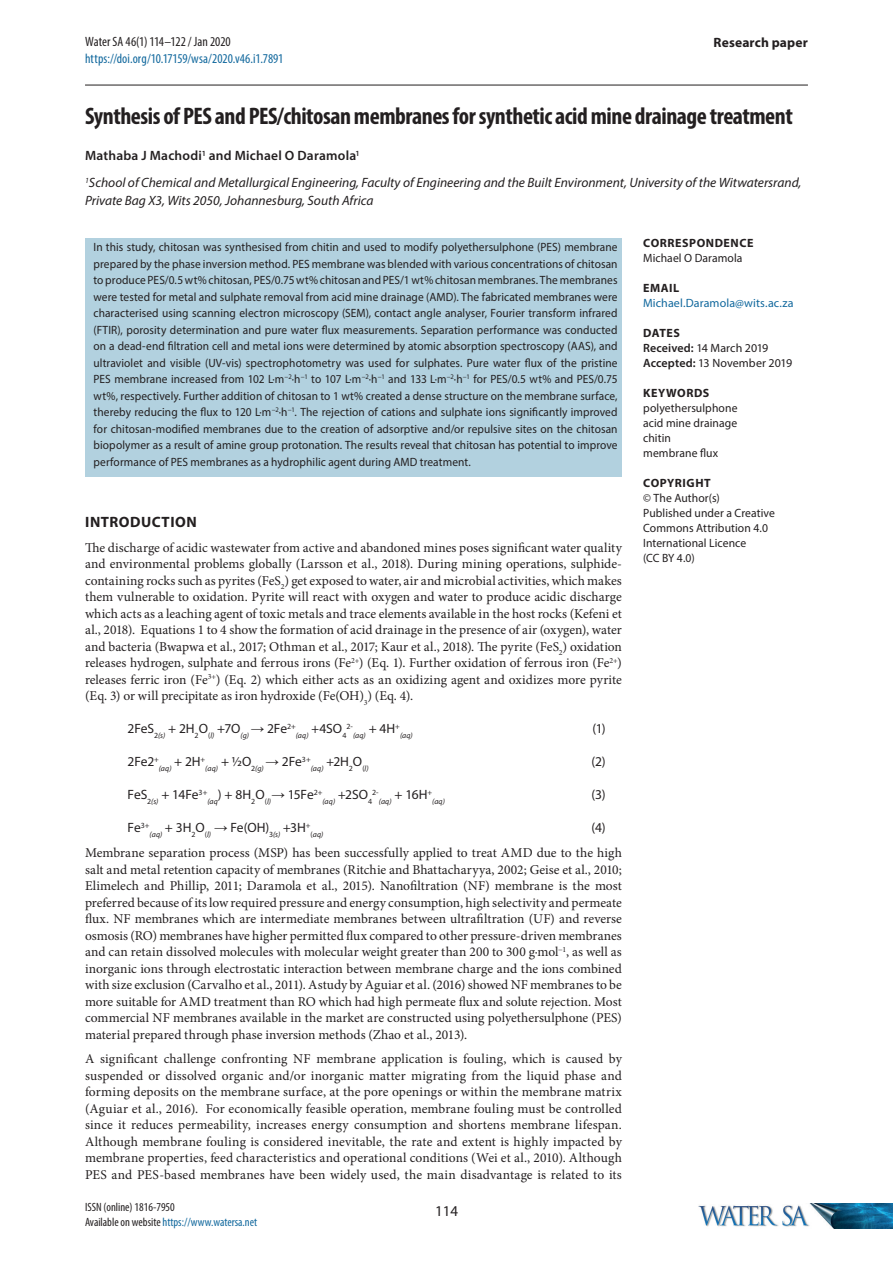
<style>
.page{position:relative;width:893px;height:1263px;background:#fff}
.page>*{position:absolute;margin:0;border:0;box-sizing:border-box;transform-origin:0 0}
.t1{font:700 condensed 24px "Myriad Pro";letter-spacing:-.02em;color:#231f20}
.t2{font:700 15px "Myriad Pro";letter-spacing:.035em;color:#231f20}
.t3{font:15px "Myriad Pro";color:#231f20}
.t4{font:13.5px/16.5px "Minion Pro";letter-spacing:.005em;color:#231f20;text-align:justify}
.t5{font:italic 13.5px/27px "Myriad Pro";color:#231f20}
.t6{font:13.5px "Myriad Pro";letter-spacing:-.005em;color:#231f20}
.t7{font:condensed 13.5px "Myriad Pro";letter-spacing:.005em;color:#11689d}
.t8{font:condensed 13.5px "Myriad Pro";color:#231f20}
.t9{font:700 13.5px "Myriad Pro";letter-spacing:.01em;color:#231f20}
.t10{font:12px/16.5px "Myriad Pro";letter-spacing:.005em;color:#231f20;text-align:justify;scale:.95 1}
.t11{font:12px/15px "Myriad Pro";letter-spacing:.005em;color:#231f20}
.t12{font:condensed 12px/15px "Myriad Pro";color:#231f20}
.t13{font:700 12px "Myriad Pro";letter-spacing:.045em;color:#231f20}
.t14{font:12px "Myriad Pro";letter-spacing:.01em;color:#11689d}
.t15{font:italic 7.8px "Myriad Pro";letter-spacing:.015em;color:#231f20}
.t16{font:7.8px "Myriad Pro";color:#231f20}
.s1{font-weight:600;font-style:normal}
.s2{font-family:"Times New Roman"}
.s3{font-style:normal}
.s4{font-style:italic}
.s5{color:#11689d}
.s6{font-weight:700}
.s7{font-weight:600}
</style>
<div class="page">
<hr style="left:85px;top:85px;width:723px;height:1px;background:#231f20">
<img style="left:698px;top:1203px;width:195px;height:26px">
<div style="left:85px;top:238px;width:537px;height:239px;background:#b2d1df"></div>
<p class="t8" style="left:85px;top:34px;width:147px">Water SA 46(1) 114–122 / Jan 2020</p>
<p class="t7" style="left:85px;top:50px;width:200px">https://doi.org/10.17159/wsa/2020.v46.i1.7891</p>
<p class="t9" style="left:714px;top:33px;width:96px">Research paper</p>
<h1 class="t1" style="left:85px;top:101px;width:709px">Synthesis of PES and PES/chitosan membranes for synthetic acid mine drainage treatment</h1>
<p class="t5" style="left:85px;top:142px;width:718px"><span class="s1">Mathaba J Machodi</span><sup>1</sup> <span class="s1">and Michael O Daramola</span><sup>1<br></sup><sup>1</sup>School of Chemical and Metallurgical Engineering, Faculty of Engineering and the Built Environment, University of the Witwatersrand,</p>
<p class="t5" style="left:85px;top:187px;width:290px">Private Bag X3, Wits 2050, Johannesburg, South Africa</p>
<p class="t10" style="left:94px;top:239px;width:553px">In this study, chitosan was synthesised from chitin and used to modify polyethersulphone (PES) membrane prepared by the phase inversion method. PES membrane was blended with various concentrations of chitosan to produce PES/0.5 wt% chitosan, PES/0.75 wt% chitosan and PES/1 wt% chitosan membranes. The membranes were tested for metal and sulphate removal from acid mine drainage (AMD). The fabricated membranes were characterised using scanning electron microscopy (SEM), contact angle analyser, Fourier transform infrared (FTIR), porosity determination and pure water flux measurements. Separation performance was conducted on a dead-end filtration cell and metal ions were determined by atomic absorption spectroscopy (AAS), and ultraviolet and visible (UV-vis) spectrophotometry was used for sulphates. Pure water flux of the pristine PES membrane increased from 102 L∙m<sup>−2</sup>∙h<sup>−1</sup> to 107 L∙m<sup>−2</sup>∙h<sup>−1</sup> and 133 L∙m<sup>−2</sup>∙h<sup>−1</sup> for PES/0.5 wt% and PES/0.75 wt%, respectively. Further addition of chitosan to 1 wt% created a dense structure on the membrane surface, thereby reducing the flux to 120 L∙m<sup>−2</sup>∙h<sup>−1</sup>. The rejection of cations and sulphate ions significantly improved for chitosan-modified membranes due to the creation of adsorptive and/or repulsive sites on the chitosan biopolymer as a result of amine group protonation. The results reveal that chitosan has potential to improve performance of PES membranes as a hydrophilic agent during AMD treatment.</p>
<p class="t2" style="left:85px;top:512px;width:113px">INTRODUCTION</p>
<p class="t4" style="left:85px;top:539px;width:538px">The discharge of acidic wastewater from active and abandoned mines poses significant water quality and environmental problems globally (Larsson et al., 2018). During mining operations, sulphide&shy;containing rocks such as pyrites (FeS<sub>2</sub>) get exposed to water, air and microbial activities, which makes them vulnerable to oxidation. Pyrite will react with oxygen and water to produce acidic discharge which acts as a leaching agent of toxic metals and trace elements available in the host rocks (Kefeni et al., 2018). Equations 1 to 4 show the formation of acid drainage in the presence of air (oxygen), water and bacteria (Bwapwa et al., 2017; Othman et al., 2017; Kaur et al., 2018). The pyrite (FeS<sub>2</sub>) oxidation releases hydrogen, sulphate and ferrous irons (Fe<sup>2+</sup>) (Eq. 1). Further oxidation of ferrous iron (Fe<sup>2+</sup>) releases ferric iron (Fe<sup>3+</sup>) (Eq. 2) which either acts as an oxidizing agent and oxidizes more pyrite (Eq. 3) or will precipitate as iron hydroxide (Fe(OH)<sub>3</sub>) (Eq. 4).</p>
<p class="t6" style="left:128px;top:720px;width:170px">2FeS<sub>2</sub><sub>(s)</sub> + 2H<sub>2</sub>O<sub>(</sub><sub>l)</sub> +7O<sub>(g)</sub> <span class="s2">→</span> 2Fe<sup>2+</sup></p>
<p class="t15" style="left:296px;top:730px;width:52px">(aq) <sup>+</sup><sup>4SO</sup><span class="s3">4</span></p>
<p class="t16" style="left:346px;top:721px;width:8px">2-</p>
<p class="t15" style="left:353px;top:730px;width:61px">(aq) <sup>+</sup> <sup>4H</sup><sup>+</sup>(aq)</p>
<p class="t6" style="left:592px;top:720px;width:15px">(1)</p>
<p class="t6" style="left:128px;top:753px;width:33px">2Fe2<sup>+</sup></p>
<p class="t15" style="left:159px;top:763px;width:211px">(aq) <sup>+</sup> <sup>2H</sup><sup>+</sup>(aq) <sup>+</sup> <sup>½O</sup><span class="s3">2</span>(g) <sup>→</sup> <sup>2Fe</sup><sup>3+</sup>(aq) <sup>+</sup><sup>2H</sup><span class="s3">2</span><sup>O</sup><span class="s3">(</span>l)</p>
<p class="t6" style="left:591px;top:753px;width:16px">(2)</p>
<p class="t6" style="left:128px;top:786px;width:196px">FeS<sub>2</sub><sub>(s)</sub> + 14Fe<sup>3+</sup><sub>(aq</sub>) + 8H<sub>2</sub>O<sub>(</sub><sub>l)</sub><span class="s2">→</span> 15Fe<sup>2+</sup></p>
<p class="t15" style="left:322px;top:796px;width:51px">(aq) <sup>+</sup><sup>2SO</sup><span class="s3">4</span></p>
<p class="t16" style="left:372px;top:787px;width:8px">2-</p>
<p class="t15" style="left:379px;top:796px;width:68px">(aq) <sup>+</sup> <sup>16H</sup><sup>+</sup>(aq)</p>
<p class="t6" style="left:592px;top:786px;width:15px">(3)</p>
<p class="t6" style="left:128px;top:819px;width:184px">Fe<sup>3+</sup><sub>(aq)</sub> + 3H<sub>2</sub>O<sub>(</sub><sub>l)</sub> <span class="s2">→</span> Fe(OH)<sub>3</sub><sub>(s)</sub> <span class="s4">+</span>3H<sup>+</sup></p>
<p class="t15" style="left:311px;top:829px;width:14px"><span class="s3">(</span>aq)</p>
<p class="t6" style="left:592px;top:819px;width:15px">(4)</p>
<p class="t4" style="left:85px;top:845px;width:538px">Membrane separation process (MSP) has been successfully applied to treat AMD due to the high salt and metal retention capacity of membranes (Ritchie and Bhattacharyya, 2002; Geise et al., 2010; Elimelech and Phillip, 2011; Daramola et al., 2015). Nanofiltration (NF) membrane is the most preferred because of its low required pressure and energy consumption, high selectivity and permeate flux. NF membranes which are intermediate membranes between ultrafiltration (UF) and reverse osmosis (RO) membranes have higher permitted flux compared to other pressure-driven membranes and can retain dissolved molecules with molecular weight greater than 200 to 300 g∙mol<sup>−1</sup>, as well as inorganic ions through electrostatic interaction between membrane charge and the ions combined with size exclusion (Carvalho et al., 2011). Astudy by Aguiar et al. (2016) showed NF membranes to be more suitable for AMD treatment than RO which had high permeate flux and solute rejection. Most commercial NF membranes available in the market are constructed using polyethersulphone (PES) material prepared through phase inversion methods (Zhao et al., 2013).</p>
<p class="t4" style="left:85px;top:1051px;width:538px">A significant challenge confronting NF membrane application is fouling, which is caused by suspended or dissolved organic and/or inorganic matter migrating from the liquid phase and forming deposits on the membrane surface, at the pore openings or within the membrane matrix (Aguiar et al., 2016). For economically feasible operation, membrane fouling must be controlled since it reduces permeability, increases energy consumption and shortens membrane lifespan.<br>Although membrane fouling is considered inevitable, the rate and extent is highly impacted by membrane properties, feed characteristics and operational conditions (Wei et al., 2010). Although PES and PES-based membranes have been widely used, the main disadvantage is related to its</p>
<p class="t12" style="left:85px;top:1200px;width:174px">ISSN (online) 1816-7950<br>Available on website <span class="s5">https://www.watersa.net</span></p>
<p class="t3" style="left:435px;top:1201px;width:25px">114</p>
<p class="t13" style="left:643px;top:235px;width:112px">CORRESPONDENCE</p>
<p class="t11" style="left:643px;top:250px;width:101px">Michael O Daramola</p>
<p class="t13" style="left:643px;top:280px;width:38px">EMAIL</p>
<p class="t14" style="left:643px;top:296px;width:152px">Michael.Daramola@wits.ac.za</p>
<p class="t11" style="left:643px;top:325px;width:151px"><span class="s6">DATES<br></span><span class="s7">Received:</span> 14 March 2019<br><span class="s7">Accepted:</span> 13 November 2019</p>
<p class="t13" style="left:643px;top:385px;width:68px">KEYWORDS</p>
<p class="t11" style="left:643px;top:400px;width:96px">polyethersulphone acid mine drainage chitin<br>membrane flux</p>
<p class="t13" style="left:643px;top:475px;width:16px">Copyri</p>
<p class="t13" style="left:687px;top:475px;width:23px">ght</p>
<p class="t11" style="left:643px;top:490px;width:133px">© The Author(s)<br>Published under a Creative<br>Commons Attribution 4.0<br>International Licence<br>(CC BY 4.0)</p>
</div>
